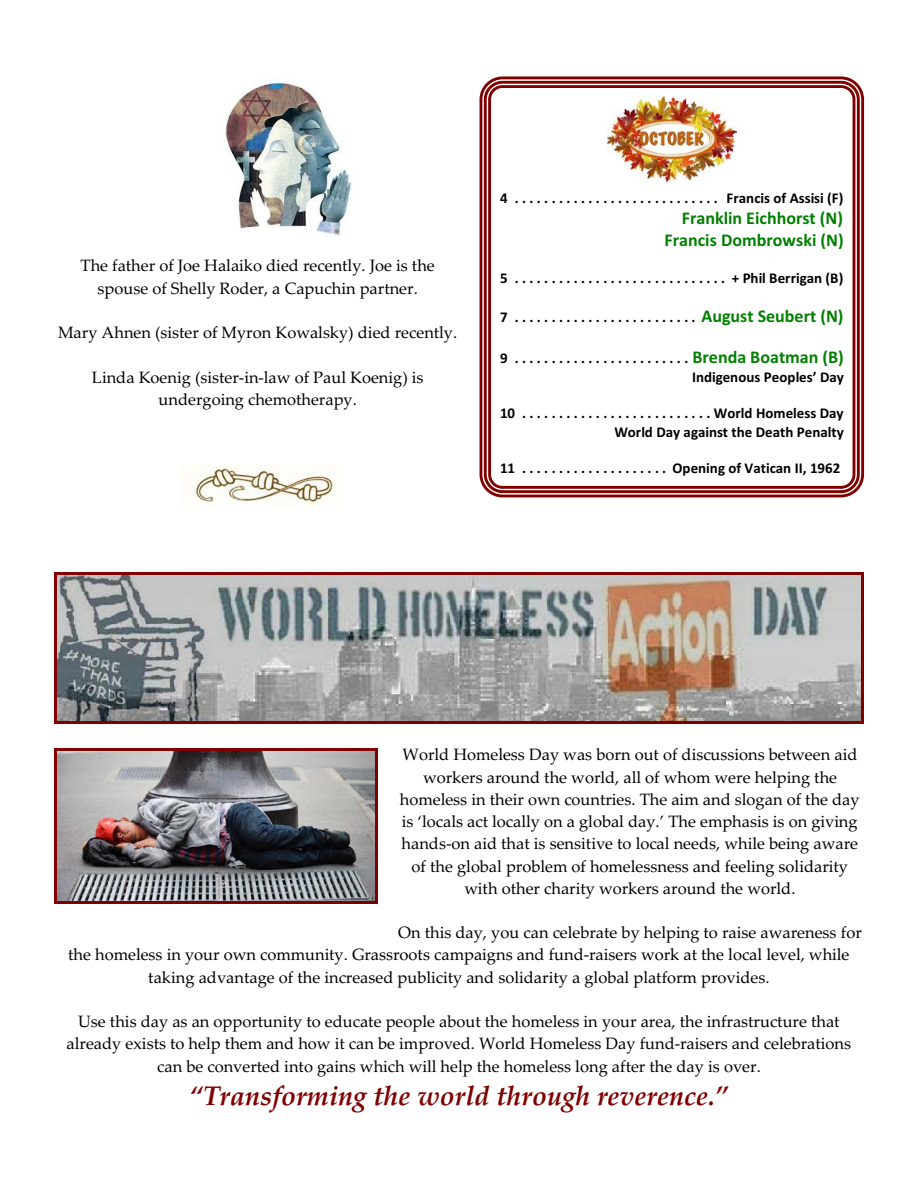
<style>
.page{position:relative;width:918px;height:1188px;background:#fff}
.page>*{position:absolute;margin:0;border:0;box-sizing:border-box;transform-origin:0 0}
.t1{font:italic 700 27px "Palatino Linotype";color:#800000}
.t2{font:700 18px/21.9px "Calibri";color:#008000;text-align:right}
.t3{font:16.5px/22.2px "Palatino Linotype";color:#000;text-align:center}
.t4{font:700 15px/19px "Calibri";color:#000;text-align:right}
.s1{font-size:18px;color:#008000}
</style>
<div class="page">
<img style="left:224px;top:79px;width:128px;height:157px">
<img style="left:190px;top:465px;width:144px;height:42px">
<img style="left:57px;top:575px;width:804px;height:146px">
<hr style="left:54px;top:572px;width:3px;height:152px;background:#800000">
<hr style="left:861px;top:572px;width:3px;height:152px;background:#800000">
<hr style="left:54px;top:572px;width:810px;height:3px;background:#800000">
<hr style="left:54px;top:721px;width:810px;height:3px;background:#800000">
<img style="left:57px;top:751px;width:318px;height:150px">
<hr style="left:54px;top:748px;width:3px;height:155px;background:#800000">
<hr style="left:375px;top:748px;width:3px;height:155px;background:#800000">
<hr style="left:54px;top:748px;width:324px;height:3px;background:#800000">
<hr style="left:54px;top:901px;width:324px;height:2px;background:#800000">
<img style="left:607px;top:97px;width:130px;height:84px">
<div style="left:488px;top:85px;width:367px;height:404px;border:3px solid #800000;border-radius:13px"></div>
<div style="left:484px;top:81px;width:376px;height:412px;border:3px solid #800000;border-radius:17px"></div>
<div style="left:480px;top:76px;width:384px;height:421px;border:3px solid #800000;border-radius:22px"></div>
<p class="t3" style="left:81px;top:256px;width:356px">The father of Joe Halaiko died recently. Joe is the spouse of Shelly Roder, a Capuchin partner.</p>
<p class="t3" style="left:58px;top:323px;width:401px">Mary Ahnen (sister of Myron Kowalsky) died recently.</p>
<p class="t3" style="left:92px;top:368px;width:333px">Linda Koenig (sister-in-law of Paul Koenig) is undergoing chemotherapy.</p>
<p class="t4" style="left:500px;top:189px;width:345px">4 ............................ Francis of Assisi (F)</p>
<p class="t2" style="left:665px;top:208px;width:181px">Franklin Eichhorst (N)<br>Francis Dombrowski (N)</p>
<p class="t4" style="left:500px;top:270px;width:345px">5 ............................. + Phil Berrigan (B)</p>
<p class="t4" style="left:500px;top:309px;width:345px">7 ......................... <span class="s1">August Seubert (N)</span></p>
<p class="t4" style="left:500px;top:349px;width:345px">9 ........................<span class="s1">Brenda Boatman (B)<br></span>Indigenous Peoples’ Day</p>
<p class="t4" style="left:500px;top:405px;width:345px;line-height:18.1px">10 ..........................World Homeless Day<br>World Day against the Death Penalty</p>
<p class="t4" style="left:500px;top:460px;width:342px">11 .................... Opening of Vatican II, 1962</p>
<p class="t3" style="left:400px;top:746px;width:461px">World Homeless Day was born out of discussions between aid workers around the world, all of whom were helping the homeless in their own countries. The aim and slogan of the day is ‘locals act locally on a global day.’ The emphasis is on giving hands-on aid that is sensitive to local needs, while being aware of the global problem of homelessness and feeling solidarity with other charity workers around the world.</p>
<p class="t3" style="left:398px;top:923px;width:465px">On this day, you can celebrate by helping to raise awareness for</p>
<p class="t3" style="left:68px;top:946px;width:783px">the homeless in your own community. Grassroots campaigns and fund-raisers work at the local level, while</p>
<p class="t3" style="left:148px;top:968px;width:623px">taking advantage of the increased publicity and solidarity a global platform provides.</p>
<p class="t3" style="left:67px;top:1012px;width:786px">Use this day as an opportunity to educate people about the homeless in your area, the infrastructure that already exists to help them and how it can be improved. World Homeless Day fund-raisers and celebrations can be converted into gains which will help the homeless long after the day is over.</p>
<h1 class="t1" style="left:190px;top:1085px;width:540px">“Transforming the world through reverence.”</h1>
</div>
